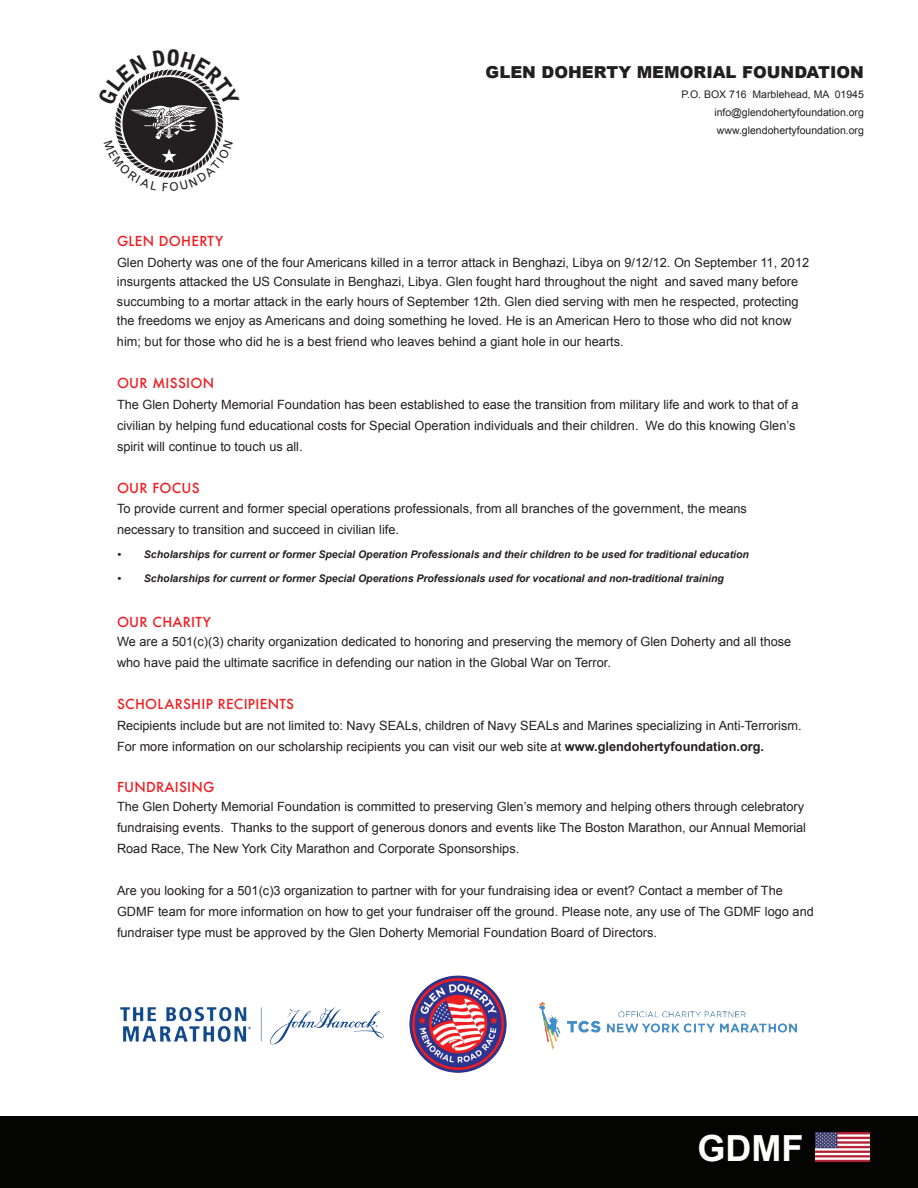
<style>
.page{position:relative;width:918px;height:1188px;background:#fff}
.page>*{position:absolute;margin:0;border:0;box-sizing:border-box;transform-origin:0 0}
.t1{font:700 36px "Arial";color:#fff}
.t2{font:900 16.5px "Arial";color:#231f20}
.t3{font:500 13.5px "Futura";letter-spacing:.02em;color:#ee1d23}
.t4{font:12.75px/21px "Arial";color:#231f20}
.t5{font:italic 700 10.5px "Arial";color:#231f20}
.t6{font:10.5px/18px "Arial";color:#231f20;text-align:justify}
.s1{font-weight:700}
</style>
<div class="page">
<div style="left:0;top:1116px;width:918px;height:72px;background:#040503"></div>
<img style="left:815px;top:1133px;width:54px;height:29px">
<img style="left:409px;top:975px;width:57px;height:98px">
<img style="left:120px;top:1006px;width:263px;height:39px">
<img style="left:466px;top:976px;width:332px;height:97px">
<svg style="left:115px;top:69px;width:109px;height:109px"></svg>
<p class="t2" style="left:486px;top:61px;width:380px">GLEN DOHERTY MEMORIAL FOUNDATION</p>
<p class="t6" style="left:714px;top:85px;width:151px;text-indent:-33px">P.O. BOX 716 Marblehead, MA 01945 info@glendohertyfoundation.org www.glendohertyfoundation.org</p>
<p class="t3" style="left:117px;top:232px;width:108px">GLEN DOHERTY</p>
<p class="t4" style="left:117px;top:253px;width:694px;line-height:19.5px">Glen Doherty was one of the four Americans killed in a terror attack in Benghazi, Libya on 9/12/12. On September 11, 2012 insurgents attacked the US Consulate in Benghazi, Libya. Glen fought hard throughout the night and saved many before succumbing to a mortar attack in the early hours of September 12th. Glen died serving with men he respected, protecting the freedoms we enjoy as Americans and doing something he loved. He is an American Hero to those who did not know</p>
<p class="t4" style="left:117px;top:331px;width:508px">him; but for those who did he is a best friend who leaves behind a giant hole in our hearts.</p>
<p class="t3" style="left:117px;top:374px;width:99px">OUR MISSION</p>
<p class="t4" style="left:117px;top:394px;width:683px">The Glen Doherty Memorial Foundation has been established to ease the transition from military life and work to that of a civilian by helping fund educational costs for Special Operation individuals and their children. We do this knowing Glen’s spirit will continue to touch us all.</p>
<p class="t3" style="left:117px;top:479px;width:84px">OUR FOCUS</p>
<p class="t4" style="left:117px;top:498px;width:631px">To provide current and former special operations professionals, from all branches of the government, the means necessary to transition and succeed in civilian life.</p>
<p class="t5" style="left:117px;top:547px;width:634px">• Scholarships for current or former Special Operation Professionals and their children to be used for traditional education</p>
<p class="t5" style="left:117px;top:571px;width:608px">• Scholarships for current or former Special Operations Professionals used for vocational and non-traditional training</p>
<p class="t3" style="left:117px;top:613px;width:96px">OUR CHARITY</p>
<p class="t4" style="left:117px;top:631px;width:676px">We are a 501(c)(3) charity organization dedicated to honoring and preserving the memory of Glen Doherty and all those who have paid the ultimate sacrifice in defending our nation in the Global War on Terror.</p>
<p class="t3" style="left:117px;top:695px;width:178px">SCHOLARSHIP RECIPIENTS</p>
<p class="t4" style="left:117px;top:715px;width:686px">Recipients include but are not limited to: Navy SEALs, children of Navy SEALs and Marines specializing in Anti-Terrorism.<br>For more information on our scholarship recipients you can visit our web site at <span class="s1">www.glendohertyfoundation.org.</span></p>
<p class="t3" style="left:117px;top:778px;width:99px">FUNDRAISING</p>
<p class="t4" style="left:117px;top:796px;width:691px">The Glen Doherty Memorial Foundation is committed to preserving Glen’s memory and helping others through celebratory fundraising events. Thanks to the support of generous donors and events like The Boston Marathon, our Annual Memorial<br>Road Race, The New York City Marathon and Corporate Sponsorships.</p>
<p class="t4" style="left:117px;top:880px;width:698px">Are you looking for a 501(c)3 organization to partner with for your fundraising idea or event? Contact a member of The<br>GDMF team for more information on how to get your fundraiser off the ground. Please note, any use of The GDMF logo and fundraiser type must be approved by the Glen Doherty Memorial Foundation Board of Directors.</p>
<h1 class="t1" style="left:698px;top:1125px;width:107px">GDMF</h1>
</div>
